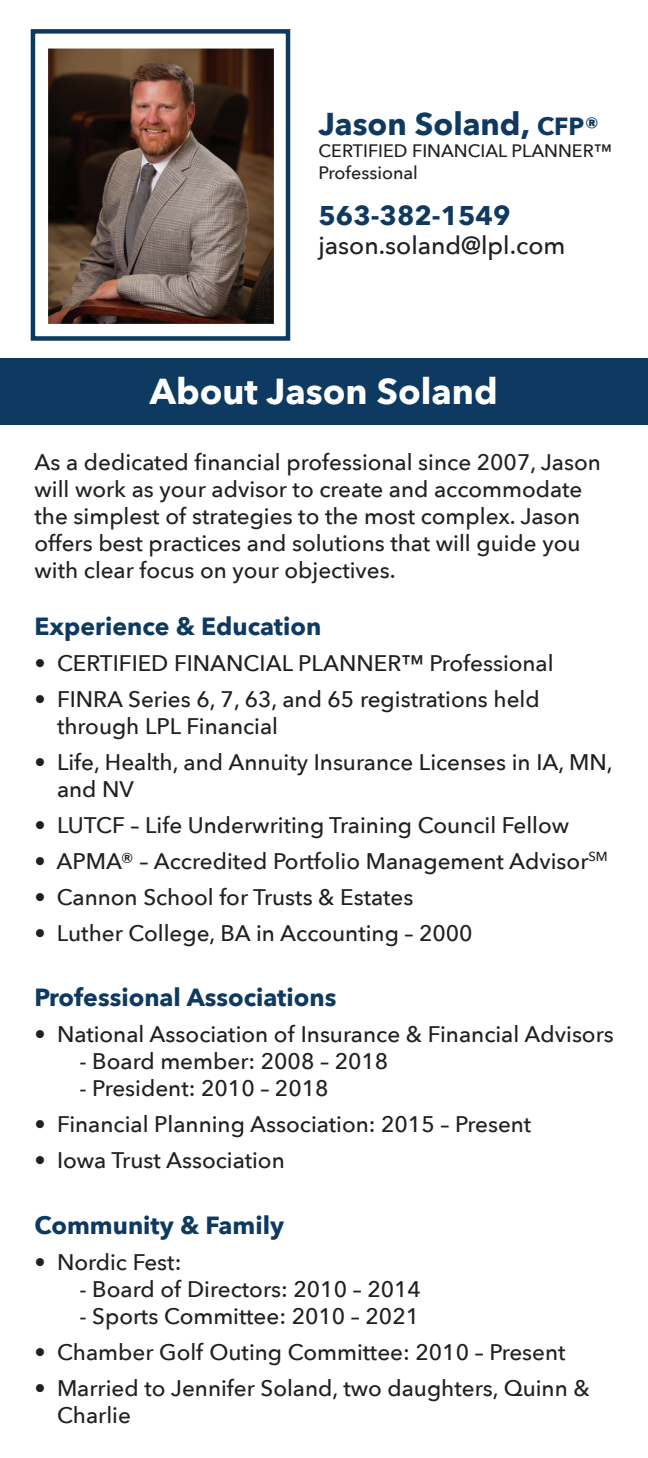
<style>
.page{position:relative;width:648px;height:1458px;background:#fff}
.page>*{position:absolute;margin:0;border:0;box-sizing:border-box;transform-origin:0 0}
.t1{font:700 36px "Avenir Next";color:#fff}
.t2{font:700 31.5px "Avenir Next";color:#0e3960}
.t3{font:700 27px "Avenir Next";color:#0e3960}
.t4{font:700 24.75px "Avenir Next";color:#0e3960}
.t5{font:500 24.75px "Avenir Next";color:#231f20}
.t6{font:500 22.5px/27px "Avenir Next";color:#231f20}
.t7{font:500 18px/21.6px "Avenir Next";color:#231f20}
.s1{font-size:24.75px}
</style>
<div class="page">
<div style="left:0;top:358px;width:648px;height:67px;background:#0e3960"></div>
<div style="left:31px;top:29px;width:259px;height:312px;border:4px solid #0e3960"></div>
<img style="left:48px;top:48px;width:226px;height:275px">
<h2 class="t2" style="left:318px;top:97px;width:282px">Jason Soland, <span class="s1">CFP®</span></h2>
<p class="t7" style="left:318px;top:139px;width:295px">CERTIFIED FINANCIAL PLANNER™<br>Professional</p>
<p class="t3" style="left:318px;top:192px;width:194px">563-382-1549</p>
<p class="t5" style="left:318px;top:225px;width:248px">jason.soland@lpl.com</p>
<h1 class="t1" style="left:150px;top:361px;width:349px">About Jason Soland</h1>
<p class="t6" style="left:35px;top:448px;width:568px">As a dedicated financial professional since 2007, Jason will work as your advisor to create and accommodate the simplest of strategies to the most complex. Jason offers best practices and solutions that will guide you with clear focus on your objectives.</p>
<p class="t4" style="left:35px;top:605px;width:288px">Experience &amp; Education</p>
<p class="t6" style="left:35px;top:649px;width:521px">• CERTIFIED FINANCIAL PLANNER™ Professional</p>
<p class="t6" style="left:57px;top:685px;width:484px;text-indent:-22px">• FINRA Series 6, 7, 63, and 65 registrations held through LPL Financial</p>
<p class="t6" style="left:57px;top:748px;width:557px;text-indent:-22px">• Life, Health, and Annuity Insurance Licenses in IA, MN, and NV</p>
<p class="t6" style="left:35px;top:811px;width:536px">• LUTCF – Life Underwriting Training Council Fellow</p>
<p class="t6" style="left:35px;top:847px;width:575px">• APMA® – Accredited Portfolio Management Advisor<sup>SM</sup></p>
<p class="t6" style="left:34px;top:883px;width:380px">• Cannon School for Trusts &amp; Estates</p>
<p class="t6" style="left:34px;top:919px;width:440px">• Luther College, BA in Accounting – 2000</p>
<p class="t4" style="left:35px;top:976px;width:303px">Professional Associations</p>
<p class="t6" style="left:35px;top:1020px;width:581px">• National Association of Insurance &amp; Financial Advisors</p>
<p class="t6" style="left:80px;top:1047px;width:310px">- Board member: 2008 – 2018</p>
<p class="t6" style="left:80px;top:1074px;width:251px">- President: 2010 – 2018</p>
<p class="t6" style="left:35px;top:1110px;width:498px">• Financial Planning Association: 2015 – Present</p>
<p class="t6" style="left:35px;top:1146px;width:252px">• Iowa Trust Association</p>
<p class="t4" style="left:35px;top:1204px;width:251px">Community &amp; Family</p>
<p class="t6" style="left:35px;top:1248px;width:148px">• Nordic Fest:</p>
<p class="t6" style="left:80px;top:1275px;width:343px">- Board of Directors: 2010 – 2014</p>
<p class="t6" style="left:80px;top:1302px;width:341px">- Sports Committee: 2010 – 2021</p>
<p class="t6" style="left:35px;top:1338px;width:533px">• Chamber Golf Outing Committee: 2010 – Present</p>
<p class="t6" style="left:57px;top:1374px;width:534px;text-indent:-22px">• Married to Jennifer Soland, two daughters, Quinn &amp;<br>Charlie</p>
</div>
